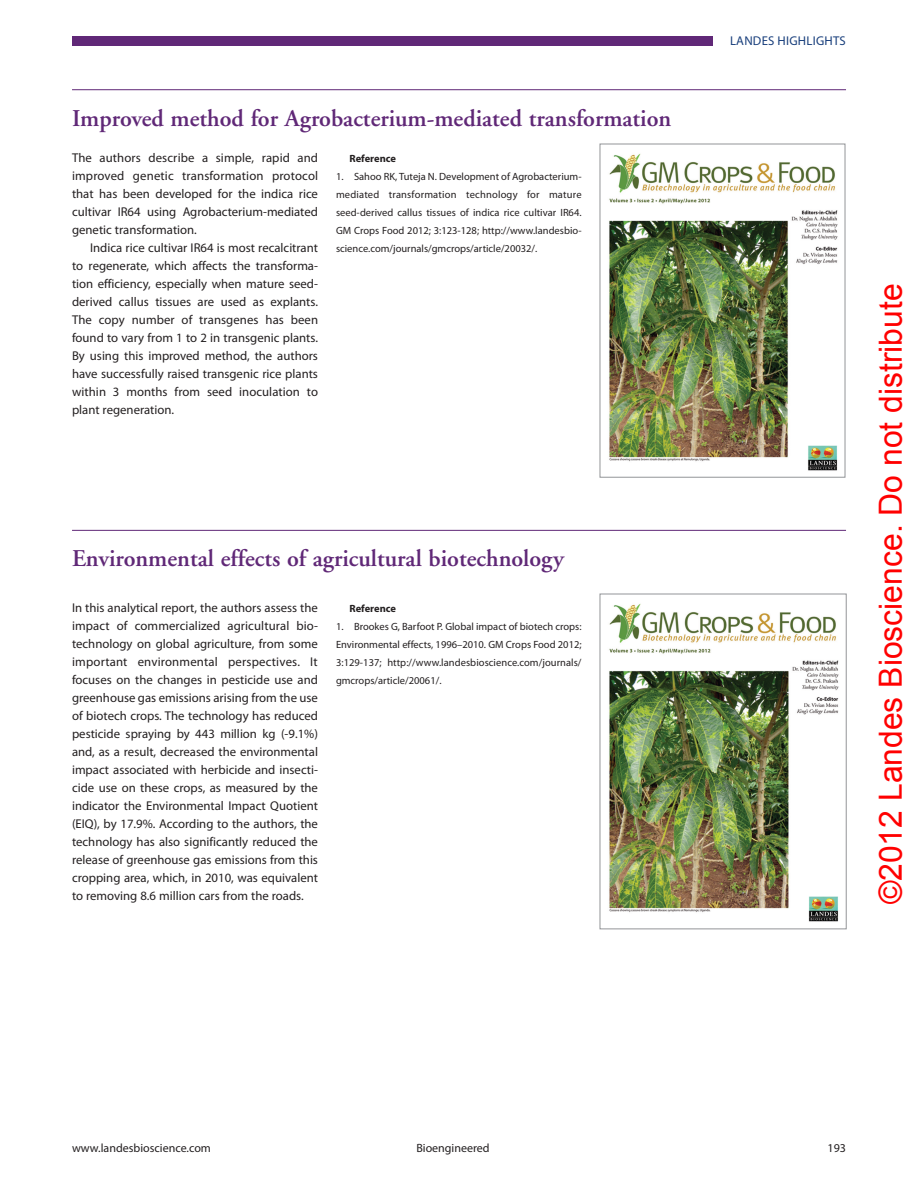
<style>
.page{position:relative;width:918px;height:1188px;background:#fff}
.page>*{position:absolute;margin:0;border:0;box-sizing:border-box;transform-origin:0 0}
.t1{font:31.95px "Arial";color:#f00}
.t2{font:600 24px "Adobe Garamond";color:#602877}
.t3{font:12.75px/18px "Myriad Pro";color:#231f20;text-align:justify}
.t4{font:12.75px "Myriad Pro";color:#193f7c}
.t5{font:12px "Myriad Pro";color:#231f20}
.t6{font:10.5px/18px "Myriad Pro";color:#231f20;text-align:justify}
.t7{font:700 10.5px "Myriad Pro";color:#231f20}
</style>
<div class="page">
<div style="left:72px;top:36px;width:641px;height:10px;background:#602877"></div>
<hr style="left:72px;top:89px;width:774px;height:1px;background:#602877">
<img style="left:609px;top:153px;width:229px;height:318px">
<div style="left:600px;top:144px;width:245px;height:334px;border:1px solid #939598"></div>
<hr style="left:72px;top:530px;width:774px;height:1px;background:#602877">
<img style="left:609px;top:603px;width:230px;height:319px">
<div style="left:600px;top:594px;width:247px;height:335px;border:1px solid #939598"></div>
<h2 class="t2" style="left:72px;top:105px;width:601px">Improved method for Agrobacterium-mediated transformation</h2>
<p class="t3" style="left:72px;top:149px;width:248px">The authors describe a simple, rapid and improved genetic transformation protocol that has been developed for the indica rice cultivar IR64 using Agrobacterium-mediated genetic transformation.</p>
<p class="t3" style="left:72px;top:239px;width:248px;text-indent:18px">Indica rice cultivar IR64 is most recalcitrant to regenerate, which affects the transforma&shy;tion efficiency, especially when mature seed&shy;derived callus tissues are used as explants.<br>The copy number of transgenes has been found to vary from 1 to 2 in transgenic plants.<br>By using this improved method, the authors have successfully raised transgenic rice plants within 3 months from seed inoculation to plant regeneration.</p>
<p class="t7" style="left:350px;top:152px;width:48px">Reference</p>
<p class="t6" style="left:336px;top:167px;width:247px">1. Sahoo RK, Tuteja N. Development of Agrobacterium&shy;mediated transformation technology for mature seed-derived callus tissues of indica rice cultivar IR64.<br>GM Crops Food 2012; 3:123-128; http://www.landesbio&shy;science.com/journals/gmcrops/article/20032/.</p>
<h2 class="t2" style="left:72px;top:545px;width:493px">Environmental effects of agricultural biotechnology</h2>
<p class="t3" style="left:72px;top:599px;width:247px">In this analytical report, the authors assess the impact of commercialized agricultural bio&shy;technology on global agriculture, from some important environmental perspectives. It focuses on the changes in pesticide use and greenhouse gas emissions arising from the use of biotech crops. The technology has reduced pesticide spraying by 443 million kg (-9.1%) and, as a result, decreased the environmental impact associated with herbicide and insecti&shy;cide use on these crops, as measured by the indicator the Environmental Impact Quotient (EIQ), by 17.9%. According to the authors, the technology has also significantly reduced the release of greenhouse gas emissions from this cropping area, which, in 2010, was equivalent to removing 8.6 million cars from the roads.</p>
<p class="t7" style="left:350px;top:602px;width:48px">Reference</p>
<p class="t6" style="left:336px;top:617px;width:247px">1. Brookes G, Barfoot P. Global impact of biotech crops:<br>Environmental effects, 1996–2010. GM Crops Food 2012; 3:129-137; http://www.landesbioscience.com/journals/ gmcrops/article/20061/.</p>
<p class="t4" style="left:730px;top:33px;width:9px">landes</p>
<p class="t4" style="left:778px;top:33px;width:8px">highlights</p>
<h1 class="t1" style="left:870px;top:904px;width:622px;rotate:-90deg">©2012 Landes Bioscience. Do not distribute</h1>
<p class="t5" style="left:72px;top:1141px;width:140px">www.landesbioscience.com</p>
<p class="t5" style="left:416px;top:1141px;width:75px">Bioengineered</p>
<p class="t5" style="left:828px;top:1141px;width:20px">193</p>
</div>
